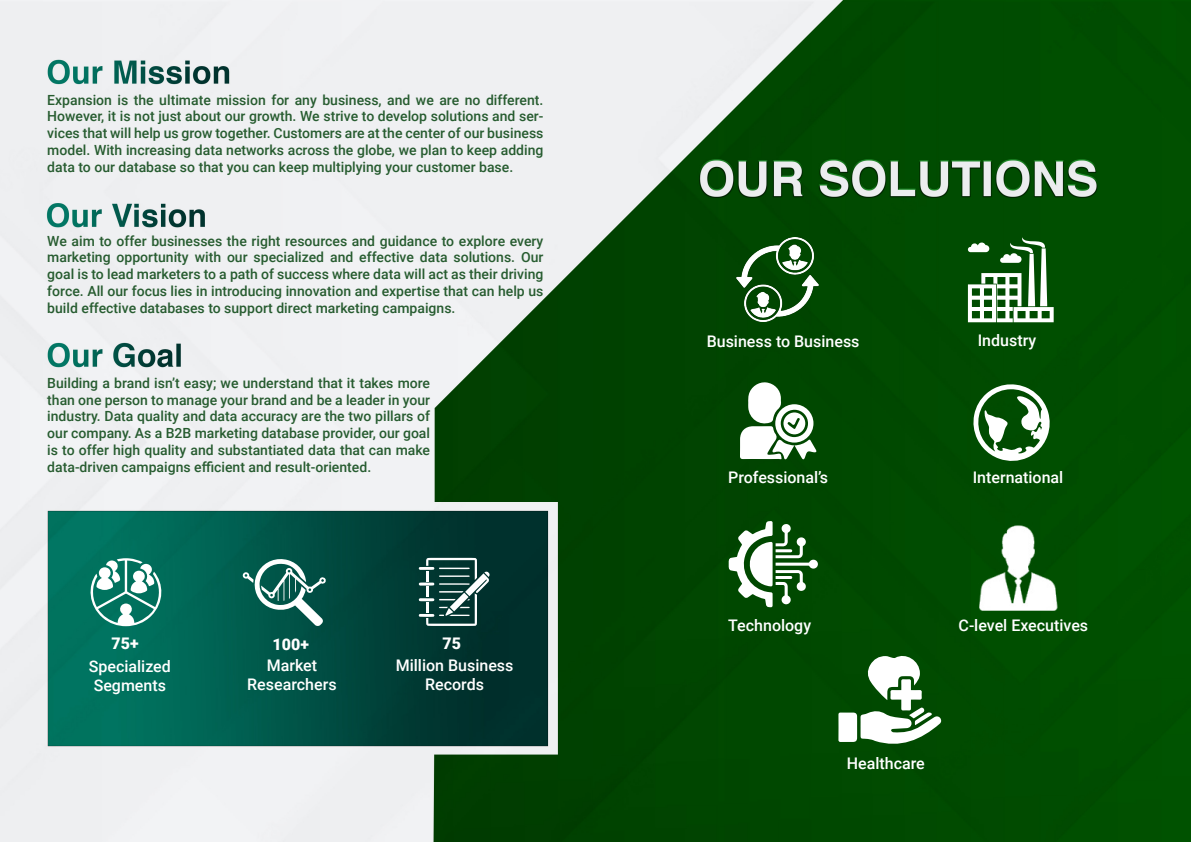
<style>
.page{position:relative;width:1191px;height:842px;background:#fff}
.page>*{position:absolute;margin:0;border:0;box-sizing:border-box;transform-origin:0 0}
.t1{font:500 16px/19.2px "Roboto";color:#fff;text-align:center}
.t2{font:900 16px "Roboto";color:#fff}
.t3{font:500 14px/16.8px "Roboto";color:#275c30;text-align:justify}
</style>
<div class="page">
<img style="left:0;top:0;width:1191px;height:842px">
<svg style="left:87px;top:558px;width:77px;height:68px"></svg>
<svg style="left:242px;top:557px;width:84px;height:69px"></svg>
<svg style="left:418px;top:558px;width:71px;height:68px"></svg>
<img style="left:736px;top:237px;width:83px;height:85px">
<svg style="left:968px;top:237px;width:85px;height:85px"></svg>
<svg style="left:838px;top:652px;width:103px;height:97px"></svg>
<img style="left:974px;top:521px;width:87px;height:91px">
<svg style="left:972px;top:384px;width:78px;height:78px"></svg>
<svg style="left:728px;top:521px;width:90px;height:86px"></svg>
<svg style="left:740px;top:381px;width:77px;height:79px"></svg>
<p class="t3" style="left:47px;top:91px;width:498px">Expansion is the ultimate mission for any business, and we are no different.<br>However, it is not just about our growth. We strive to develop solutions and ser&shy;vices that will help us grow together. Customers are at the center of our business model. With increasing data networks across the globe, we plan to keep adding data to our database so that you can keep multiplying your customer base.</p>
<p class="t3" style="left:47px;top:232px;width:498px">We aim to offer businesses the right resources and guidance to explore every marketing opportunity with our specialized and effective data solutions. Our goal is to lead marketers to a path of success where data will act as their driving force. All our focus lies in introducing innovation and expertise that can help us build effective databases to support direct marketing campaigns.</p>
<p class="t3" style="left:47px;top:374px;width:384px">Building a brand isn’t easy; we understand that it takes more than one person to manage your brand and be a leader in your industry. Data quality and data accuracy are the two pillars of our company. As a B2B marketing database provider, our goal is to offer high quality and substantiated data that can make data-driven campaigns efficient and result-oriented.</p>
<p class="t2" style="left:112px;top:632px;width:29px">75+</p>
<p class="t2" style="left:273px;top:633px;width:38px">100+</p>
<p class="t2" style="left:442px;top:632px;width:20px">75</p>
<p class="t1" style="left:89px;top:656px;width:84px">Specialized<br>Segments</p>
<p class="t1" style="left:247px;top:655px;width:91px">Market<br>Researchers</p>
<p class="t1" style="left:396px;top:655px;width:119px">Million Business<br>Records</p>
<p class="t1" style="left:706px;top:331px;width:154px">Business to Business</p>
<p class="t1" style="left:728px;top:467px;width:102px">Professional’s</p>
<p class="t1" style="left:977px;top:330px;width:60px">Industry</p>
<p class="t1" style="left:972px;top:467px;width:92px">International</p>
<p class="t1" style="left:728px;top:615px;width:84px">Technology</p>
<p class="t1" style="left:958px;top:615px;width:131px">C-level Executives</p>
<p class="t1" style="left:846px;top:753px;width:79px">Healthcare</p>
</div>
